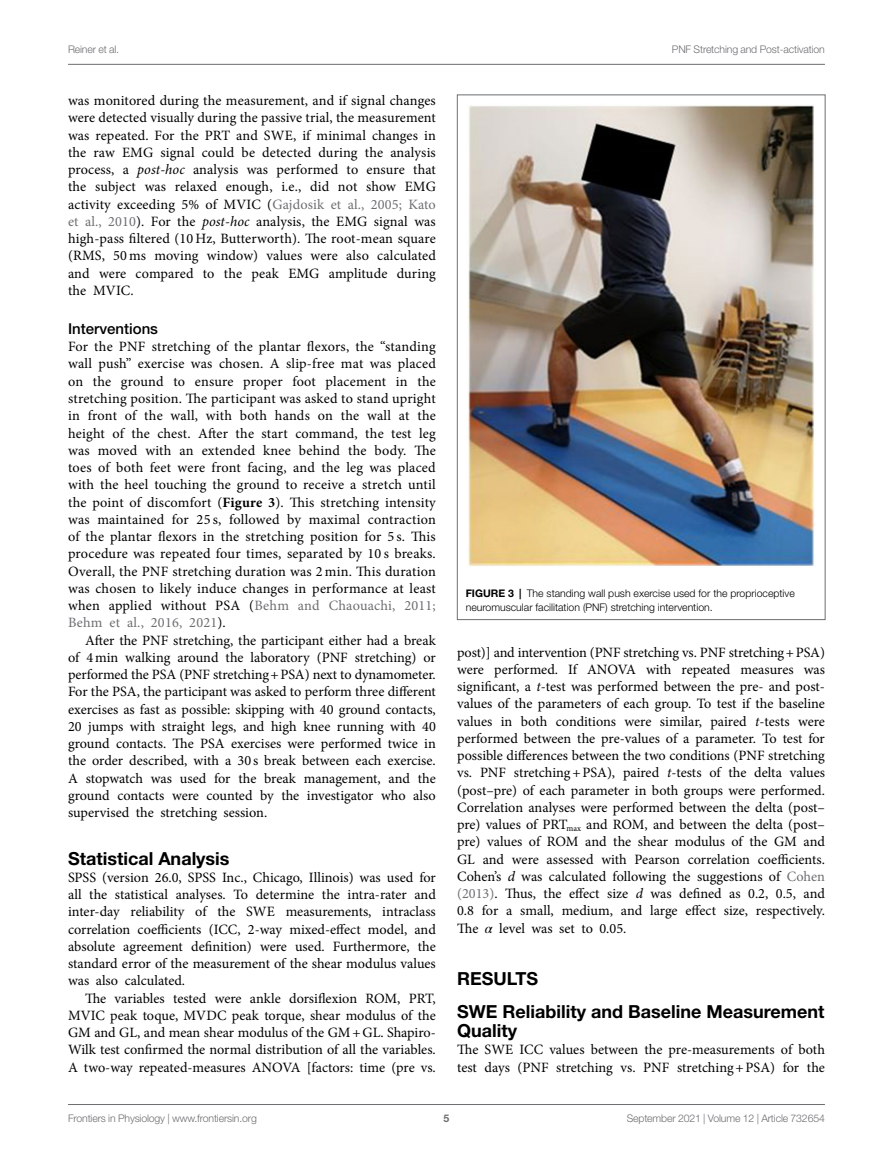
<style>
.page{position:relative;width:893px;height:1170px;background:#fff}
.page>*{position:absolute;margin:0;border:0;box-sizing:border-box;transform-origin:0 0}
.HEAD_2_after_HEAD_1{font:700 18px/18.8px "Helvetica Neue LT Std";color:#000}
.HEAD_2{font:700 18px "Helvetica Neue LT Std";color:#000}
.HEAD_1{font:700 18px "Helvetica Neue LT Std";color:#000}
.HEAD_3{font:500 15px "Helvetica Neue LT Std";color:#000}
.TEXT_FLUSH{font:14.25px/17.2px "Minion Pro";color:#000;text-align:justify}
.TEXT{font:14.25px/17.2px "Minion Pro";color:#000;text-align:justify}
.t1{font:300 10.5px "Helvetica Neue LT Std";letter-spacing:-.015em;color:#6d6e71}
.FIG_LEG{font:300 10.5px/14.2px "Helvetica Neue LT Std";color:#000}
.t2{font:700 10.5px "Helvetica Neue LT Std";color:#6d6e71}
.s1{font-style:italic}
.s2{color:#6d6e71}
.s3{font-weight:700}
.s4{font-family:"STIX General";font-style:italic}
</style>
<div class="page">
<hr style="left:68px;top:64px;width:757px;height:1px;background:#6d6e71">
<hr style="left:68px;top:1104px;width:757px;height:1px;background:#6d6e71">
<img style="left:468px;top:105px;width:347px;height:462px">
<p class="t1" style="left:68px;top:42px;width:53px">Reiner et al.</p>
<p class="t1" style="left:672px;top:42px;width:154px">PNF Stretching and Post-activation</p>
<p class="TEXT_FLUSH" style="left:68px;top:92px;width:369px">was monitored during the measurement, and if signal changes were detected visually during the passive trial, the measurement was repeated. For the PRT and SWE, if minimal changes in the raw EMG signal could be detected during the analysis process, a <span class="s1">post-hoc</span> analysis was performed to ensure that the subject was relaxed enough, i.e., did not show EMG activity exceeding 5% of MVIC (<span class="s2">Gajdosik et al., 2005; Kato et al., 2010</span>). For the <span class="s1">post-hoc</span> analysis, the EMG signal was high-pass filtered (10Hz, Butterworth). The root-mean square (RMS, 50 ms moving window) values were also calculated and were compared to the peak EMG amplitude during the MVIC.</p>
<p class="HEAD_3" style="left:68px;top:319px;width:92px">Interventions</p>
<p class="TEXT_FLUSH" style="left:68px;top:338px;width:369px">For the PNF stretching of the plantar flexors, the “standing wall push” exercise was chosen. A slip-free mat was placed on the ground to ensure proper foot placement in the stretching position. The participant was asked to stand upright in front of the wall, with both hands on the wall at the height of the chest. After the start command, the test leg was moved with an extended knee behind the body. The toes of both feet were front facing, and the leg was placed with the heel touching the ground to receive a stretch until the point of discomfort (<span class="s3">Figure 3</span>). This stretching intensity was maintained for 25 s, followed by maximal contraction of the plantar flexors in the stretching position for 5 s. This procedure was repeated four times, separated by 10 s breaks.<br>Overall, the PNF stretching duration was 2 min. This duration was chosen to likely induce changes in performance at least when applied without PSA (<span class="s2">Behm and Chaouachi, 2011; Behm et al., 2016, 2021</span>).</p>
<p class="TEXT" style="left:68px;top:631px;width:369px;text-indent:17px">After the PNF stretching, the participant either had a break of 4min walking around the laboratory (PNF stretching) or performed the PSA (PNF stretching+PSA) next to dynamometer.<br>For the PSA, the participant was asked to perform three different exercises as fast as possible: skipping with 40 ground contacts, 20 jumps with straight legs, and high knee running with 40 ground contacts. The PSA exercises were performed twice in the order described, with a 30 s break between each exercise.<br>A stopwatch was used for the break management, and the ground contacts were counted by the investigator who also supervised the stretching session.</p>
<p class="HEAD_2" style="left:68px;top:846px;width:163px">Statistical Analysis</p>
<p class="TEXT_FLUSH" style="left:68px;top:868px;width:369px">SPSS (version 26.0, SPSS Inc., Chicago, Illinois) was used for all the statistical analyses. To determine the intra-rater and inter-day reliability of the SWE measurements, intraclass correlation coefficients (ICC, 2-way mixed-effect model, and absolute agreement definition) were used. Furthermore, the standard error of the measurement of the shear modulus values was also calculated.</p>
<p class="TEXT" style="left:68px;top:989px;width:369px;text-indent:17px">The variables tested were ankle dorsiflexion ROM, PRT, MVIC peak toque, MVDC peak torque, shear modulus of the GM and GL, and mean shear modulus of the GM+GL. Shapiro-Wilk test confirmed the normal distribution of all the variables.<br>A two-way repeated-measures ANOVA [factors: time (pre vs.</p>
<p class="FIG_LEG" style="left:466px;top:585px;width:331px"><span class="s3">FIGURE 3 |</span> The standing wall push exercise used for the proprioceptive neuromuscular facilitation (PNF) stretching intervention.</p>
<p class="TEXT" style="left:457px;top:643px;width:369px">post)] and intervention (PNF stretching vs. PNF stretching+PSA) were performed. If ANOVA with repeated measures was significant, a <span class="s1">t</span>-test was performed between the pre- and post&shy;values of the parameters of each group. To test if the baseline values in both conditions were similar, paired <span class="s1">t</span>-tests were performed between the pre-values of a parameter. To test for possible differences between the two conditions (PNF stretching vs. PNF stretching+PSA), paired <span class="s1">t</span>-tests of the delta values (post–pre) of each parameter in both groups were performed.<br>Correlation analyses were performed between the delta (post– pre) values of PRT<sub>max</sub> and ROM, and between the delta (post– pre) values of ROM and the shear modulus of the GM and GL and were assessed with Pearson correlation coefficients.<br>Cohen’s <span class="s1">d</span> was calculated following the suggestions of <span class="s2">Cohen (2013)</span>. Thus, the effect size <span class="s1">d</span> was defined as 0.2, 0.5, and 0.8 for a small, medium, and large effect size, respectively.<br>The <span class="s4">α</span> level was set to 0.05.</p>
<p class="HEAD_1" style="left:457px;top:967px;width:83px">RESULTS</p>
<p class="HEAD_2_after_HEAD_1" style="left:457px;top:1001px;width:369px">SWE Reliability and Baseline Measurement<br>Quality</p>
<p class="TEXT_FLUSH" style="left:457px;top:1041px;width:369px">The SWE ICC values between the pre-measurements of both test days (PNF stretching vs. PNF stretching+PSA) for the</p>
<p class="t1" style="left:68px;top:1111px;width:190px">Frontiers in Physiology | www.frontiersin.org</p>
<p class="t2" style="left:444px;top:1111px;width:7px">5</p>
<p class="t1" style="left:627px;top:1111px;width:200px">September 2021 | Volume 12 | Article 732654</p>
</div>
